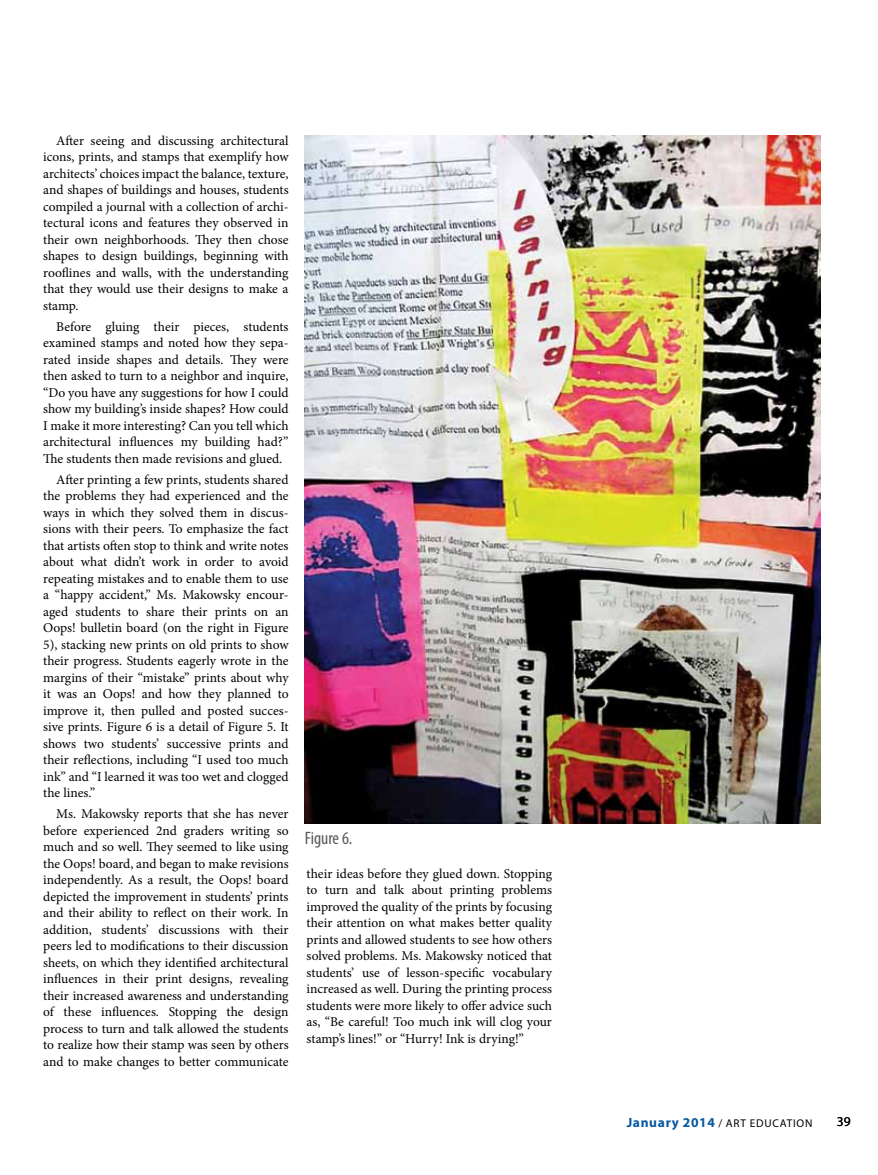
<style>
.page{position:relative;width:878px;height:1175px;background:#fff}
.page>*{position:absolute;margin:0;border:0;box-sizing:border-box;transform-origin:0 0}
.t1{font:condensed 18px "Myriad Pro";color:#58595b}
.t2{font:13.5px/16.5px "Minion Pro";color:#000;text-align:justify}
.t3{font:13.5px "Myriad Pro";color:#000}
.t4{font:11.25px "Myriad Pro";letter-spacing:.07em;color:#000}
.s1{font-weight:700;font-size:13.5px;color:#0758a0}
</style>
<div class="page">
<img style="left:304px;top:135px;width:517px;height:688px">
<p class="t2" style="left:43px;top:132px;width:247px;text-indent:13px">After seeing and discussing architectural icons, prints, and stamps that exemplify how architects’ choices impact the balance, texture, and shapes of buildings and houses, students compiled a journal with a collection of archi&shy;tectural icons and features they observed in their own neighborhoods. They then chose shapes to design buildings, beginning with rooflines and walls, with the understanding that they would use their designs to make a stamp.</p>
<p class="t2" style="left:43px;top:318px;width:247px;text-indent:13px">Before gluing their pieces, students examined stamps and noted how they sepa&shy;rated inside shapes and details. They were then asked to turn to a neighbor and inquire, “Do you have any suggestions for how I could show my building’s inside shapes? How could I make it more interesting? Can you tell which architectural influences my building had?” The students then made revisions and glued.</p>
<p class="t2" style="left:43px;top:471px;width:247px;text-indent:13px">After printing a few prints, students shared the problems they had experienced and the ways in which they solved them in discus&shy;sions with their peers. To emphasize the fact that artists often stop to think and write notes about what didn’t work in order to avoid repeating mistakes and to enable them to use a “happy accident,” Ms. Makowsky encour&shy;aged students to share their prints on an Oops! bulletin board (on the right in Figure 5), stacking new prints on old prints to show their progress. Students eagerly wrote in the margins of their “mistake” prints about why it was an Oops! and how they planned to improve it, then pulled and posted succes&shy;sive prints. Figure 6 is a detail of Figure 5. It shows two students’ successive prints and their reflections, including “I used too much ink” and “I learned it was too wet and clogged the lines.”</p>
<p class="t2" style="left:43px;top:805px;width:247px;text-indent:13px">Ms. Makowsky reports that she has never before experienced 2nd graders writing so much and so well. They seemed to like using the Oops! board, and began to make revisions independently. As a result, the Oops! board depicted the improvement in students’ prints and their ability to reflect on their work. In addition, students’ discussions with their peers led to modifications to their discussion sheets, on which they identified architectural influences in their print designs, revealing their increased awareness and understanding of these influences. Stopping the design process to turn and talk allowed the students to realize how their stamp was seen by others and to make changes to better communicate</p>
<p class="t1" style="left:305px;top:826px;width:49px">Figure 6.</p>
<p class="t2" style="left:306px;top:865px;width:247px">their ideas before they glued down. Stopping to turn and talk about printing problems improved the quality of the prints by focusing their attention on what makes better quality prints and allowed students to see how others solved problems. Ms. Makowsky noticed that students’ use of lesson-specific vocabulary increased as well. During the printing process students were more likely to offer advice such as, “Be careful! Too much ink will clog your stamp’s lines!” or “Hurry! Ink is drying!”</p>
<p class="t4" style="left:626px;top:1116px;width:187px"><span class="s1">January 2014</span> / ART EDUCATION</p>
<p class="t3" style="left:836px;top:1113px;width:15px">39</p>
</div>
